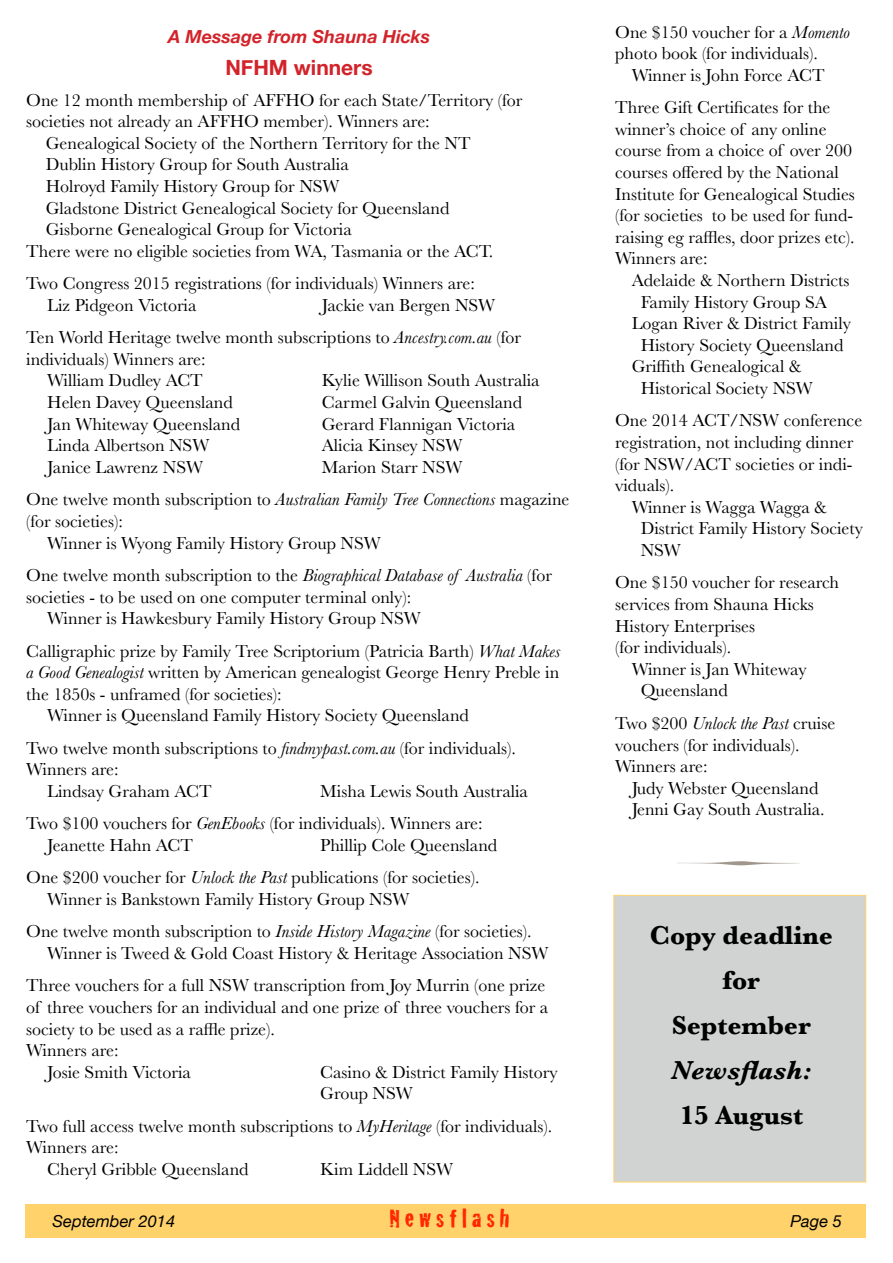
<style>
.page{position:relative;width:893px;height:1263px;background:#fff}
.page>*{position:absolute;margin:0;border:0;box-sizing:border-box;transform-origin:0 0}
.t1{font:700 27px/45px "Baskerville";color:#000;text-align:center}
.t2{font:italic 700 27px "Baskerville";color:#000}
.t3{font:27px "Cracked";color:#ff2600}
.t4{font:700 21px "Helvetica Neue";color:#d2232a}
.t5{font:18px/21.6px "Baskerville";color:#000}
.t6{font:italic 700 18px "Helvetica Neue";color:#d2232a}
.t7{font:italic 16.5px "Helvetica Neue";color:#000}
.s1{font-style:italic}
</style>
<div class="page">
<div style="left:26px;top:1204px;width:840px;height:33px;background:#ffd26c"></div>
<div style="left:614px;top:895px;width:252px;height:287px;background:#d1d3d3;border:1px solid #ffd26c"></div>
<p class="t6" style="left:168px;top:23px;width:264px">A Message from Shauna Hicks</p>
<p class="t4" style="left:225px;top:52px;width:149px">NFHM winners</p>
<p class="t5" style="left:26px;top:89px;width:498px">One 12 month membership of AFFHO for each State/Territory (for</p>
<p class="t5" style="left:26px;top:111px;width:405px">societies not already an AFFHO member). Winners are:</p>
<p class="t5" style="left:46px;top:132px;width:426px">Genealogical Society of the Northern Territory for the NT</p>
<p class="t5" style="left:46px;top:154px;width:305px">Dublin History Group for South Australia</p>
<p class="t5" style="left:46px;top:176px;width:295px">Holroyd Family History Group for NSW</p>
<p class="t5" style="left:46px;top:197px;width:405px">Gladstone District Genealogical Society for Queensland</p>
<p class="t5" style="left:46px;top:219px;width:308px">Gisborne Genealogical Group for Victoria</p>
<p class="t5" style="left:26px;top:240px;width:468px">There were no eligible societies from WA, Tasmania or the ACT.</p>
<p class="t5" style="left:47px;top:273px;width:429px;text-indent:-21px">Two Congress 2015 registrations (for individuals) Winners are:<br>Liz Pidgeon Victoria</p>
<p class="t5" style="left:26px;top:289px;width:496px;line-height:32.4px;text-indent:296px">Jackie van Bergen NSW<br>Ten World Heritage twelve month subscriptions to <span class="s1">Ancestry.com.au</span> (for</p>
<p class="t5" style="left:26px;top:348px;width:181px;text-align:right">individuals) Winners are:<br>William Dudley ACT</p>
<p class="t5" style="left:322px;top:370px;width:219px">Kylie Willison South Australia</p>
<p class="t5" style="left:47px;top:392px;width:187px">Helen Davey Queensland</p>
<p class="t5" style="left:322px;top:392px;width:202px">Carmel Galvin Queensland</p>
<p class="t5" style="left:47px;top:413px;width:194px">Jan Whiteway Queensland</p>
<p class="t5" style="left:322px;top:413px;width:195px">Gerard Flannigan Victoria</p>
<p class="t5" style="left:47px;top:435px;width:164px">Linda Albertson NSW</p>
<p class="t5" style="left:322px;top:435px;width:142px">Alicia Kinsey NSW</p>
<p class="t5" style="left:47px;top:456px;width:157px">Janice Lawrenz NSW</p>
<p class="t5" style="left:26px;top:451px;width:545px;line-height:32.4px;text-indent:296px">Marion Starr NSW<br>One twelve month subscription to <span class="s1">Australian Family Tree Connections</span> magazine</p>
<p class="t5" style="left:47px;top:510px;width:335px;text-indent:-21px">(for societies):<br>Winner is Wyong Family History Group NSW</p>
<p class="t5" style="left:26px;top:564px;width:527px">One twelve month subscription to the <span class="s1">Biographical Database of Australia</span> (for</p>
<p class="t5" style="left:26px;top:586px;width:387px">societies - to be used on one computer terminal only):</p>
<p class="t5" style="left:47px;top:608px;width:375px">Winner is Hawkesbury Family History Group NSW</p>
<p class="t5" style="left:26px;top:640px;width:536px">Calligraphic prize by Family Tree Scriptorium (Patricia Barth) <span class="s1">What Makes</span></p>
<p class="t5" style="left:26px;top:662px;width:535px"><span class="s1">a Good Genealogist</span> written by American genealogist George Henry Preble in</p>
<p class="t5" style="left:26px;top:683px;width:257px">the 1850s - unframed (for societies):</p>
<p class="t5" style="left:47px;top:705px;width:423px">Winner is Queensland Family History Society Queensland</p>
<p class="t5" style="left:26px;top:737px;width:491px">Two twelve month subscriptions to <span class="s1">findmypast.com.au</span> (for individuals).</p>
<p class="t5" style="left:26px;top:759px;width:94px">Winners are:</p>
<p class="t5" style="left:47px;top:780px;width:166px">Lindsay Graham ACT</p>
<p class="t5" style="left:26px;top:775px;width:503px;line-height:32.4px;text-indent:294px">Misha Lewis South Australia<br>Two $100 vouchers for <span class="s1">GenEbooks</span> (for individuals). Winners are:</p>
<p class="t5" style="left:47px;top:834px;width:147px">Jeanette Hahn ACT</p>
<p class="t5" style="left:26px;top:829px;width:473px;line-height:32.4px;text-indent:294px">Phillip Cole Queensland<br>One $200 voucher for <span class="s1">Unlock the Past</span> publications (for societies).</p>
<p class="t5" style="left:26px;top:883px;width:507px;line-height:32.4px;text-indent:21px">Winner is Bankstown Family History Group NSW<br>One twelve month subscription to <span class="s1">Inside History Magazine</span> (for societies).</p>
<p class="t5" style="left:26px;top:937px;width:524px;line-height:32.4px;text-align:right">Winner is Tweed &amp; Gold Coast History &amp; Heritage Association NSW<br>Three vouchers for a full NSW transcription from Joy Murrin (one prize</p>
<p class="t5" style="left:26px;top:996px;width:524px">of three vouchers for an individual and one prize of three vouchers for a</p>
<p class="t5" style="left:26px;top:1018px;width:250px">society to be used as a raffle prize).</p>
<p class="t5" style="left:26px;top:1040px;width:94px">Winners are:</p>
<p class="t5" style="left:47px;top:1061px;width:145px">Josie Smith Victoria</p>
<p class="t5" style="left:320px;top:1061px;width:239px">Casino &amp; District Family History<br>Group NSW</p>
<p class="t5" style="left:26px;top:1115px;width:528px">Two full access twelve month subscriptions to <span class="s1">MyHeritage</span> (for individuals).</p>
<p class="t5" style="left:26px;top:1137px;width:94px">Winners are:</p>
<p class="t5" style="left:47px;top:1158px;width:203px">Cheryl Gribble Queensland</p>
<p class="t5" style="left:320px;top:1158px;width:134px">Kim Liddell NSW</p>
<p class="t5" style="left:615px;top:21px;width:236px">One $150 voucher for a <span class="s1">Momento </span>photo book (for individuals).</p>
<p class="t5" style="left:615px;top:59px;width:217px;line-height:32.4px;text-align:center">Winner is John Force ACT<br>Three Gift Certificates for the</p>
<p class="t5" style="left:615px;top:118px;width:241px">winner’s choice of any online course from a choice of over 200 courses offered by the National<br>Institute for Genealogical Studies (for societies to be used for fund&shy;raising eg raffles, door prizes etc).<br>Winners are:</p>
<p class="t5" style="left:632px;top:270px;width:219px">Adelaide &amp; Northern Districts</p>
<p class="t5" style="left:641px;top:291px;width:188px">Family History Group SA</p>
<p class="t5" style="left:632px;top:313px;width:221px">Logan River &amp; District Family</p>
<p class="t5" style="left:641px;top:334px;width:204px">History Society Queensland</p>
<p class="t5" style="left:632px;top:356px;width:171px">Griffith Genealogical &amp;</p>
<p class="t5" style="left:641px;top:378px;width:174px">Historical Society NSW</p>
<p class="t5" style="left:615px;top:410px;width:249px">One 2014 ACT/NSW conference</p>
<p class="t5" style="left:615px;top:432px;width:240px">registration, not including dinner</p>
<p class="t5" style="left:615px;top:453px;width:239px">(for NSW/ACT societies or indi-</p>
<p class="t5" style="left:615px;top:475px;width:61px">viduals).</p>
<p class="t5" style="left:632px;top:496px;width:197px">Winner is Wagga Wagga &amp;</p>
<p class="t5" style="left:641px;top:518px;width:224px">District Family History Society</p>
<p class="t5" style="left:641px;top:540px;width:42px">NSW</p>
<p class="t5" style="left:615px;top:572px;width:225px">One $150 voucher for research</p>
<p class="t5" style="left:615px;top:594px;width:200px">services from Shauna Hicks</p>
<p class="t5" style="left:615px;top:615px;width:141px">History Enterprises</p>
<p class="t5" style="left:615px;top:637px;width:118px">(for individuals).</p>
<p class="t5" style="left:632px;top:658px;width:177px">Winner is Jan Whiteway</p>
<p class="t5" style="left:641px;top:680px;width:89px">Queensland</p>
<p class="t5" style="left:615px;top:712px;width:222px">Two $200 <span class="s1">Unlock the Past</span> cruise vouchers (for individuals).<br>Winners are:</p>
<p class="t5" style="left:632px;top:777px;width:195px">Judy Webster Queensland<br>Jenni Gay South Australia.</p>
<h1 class="t1" style="left:650px;top:913px;width:184px">Copy deadline for<br>September</h1>
<h1 class="t2" style="left:671px;top:1052px;width:142px">Newsflash:</h1>
<h1 class="t1" style="left:680px;top:1093px;width:125px">15 August</h1>
<p class="t7" style="left:52px;top:1209px;width:124px">September 2014</p>
<h1 class="t3" style="left:389px;top:1197px;width:122px">N e w s f l a s h</h1>
<p class="t7" style="left:791px;top:1209px;width:53px">Page 5</p>
</div>
